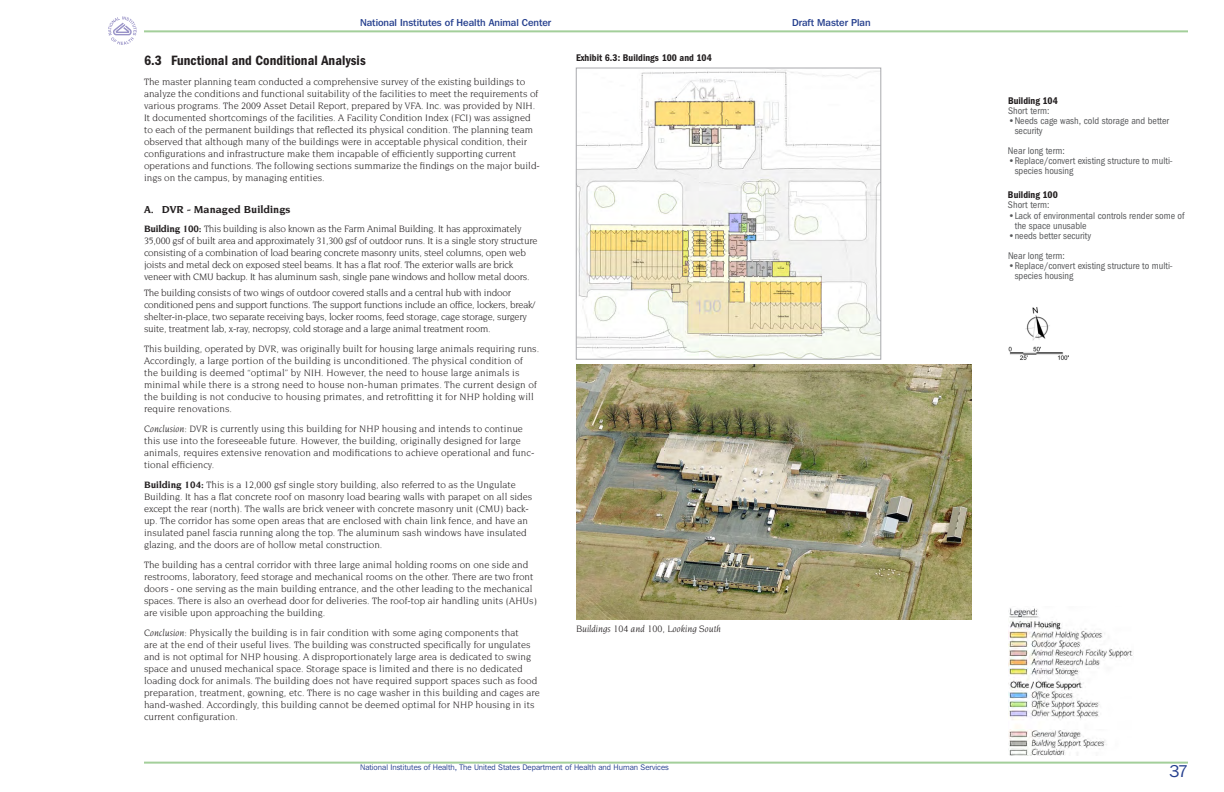
<style>
.page{position:relative;width:1224px;height:792px;background:#fff}
.page>*{position:absolute;margin:0;border:0;box-sizing:border-box;transform-origin:0 0}
.t1{font:17px "Franklin Gothic IT Cby BT";color:#253f8e}
._2-subhead_A{font:600 condensed 14px "Franklin Gothic";letter-spacing:.005em;color:#231f20}
._3-subhead_B{font:700 11px "Novarese";color:#231f20}
._0a-default_body_tex{font:10px/12px "Novarese";color:#231f20}
._0b-lettered{font:10px/12px "Novarese";letter-spacing:-.02em;color:#231f20}
._0a-default_body_tex-2{font:10px/12px "Novarese";letter-spacing:-.02em;color:#231f20}
.annotation{font:condensed 10px/10px "Franklin Gothic";color:#57585a}
.t2{font:500 10px "Franklin Gothic IT Cby BT";color:#253f8e}
._0a-default_body_tex-3{font:italic 10px "Novarese";color:#231f20}
.exhibit_title{font:600 condensed 10px "Franklin Gothic";letter-spacing:.005em;color:#231f20}
.annotation-2{font:600 condensed 10px "Franklin Gothic";letter-spacing:.005em;color:#231f20}
.t3{font:8px "Franklin Gothic IT Cby BT";color:#253f8e}
.s1{font-weight:700}
.s2{font-style:italic}
</style>
<div class="page">
<hr style="left:144px;top:30px;width:1044px;height:2px;background:#a3cf9a">
<hr style="left:144px;top:762px;width:1044px;height:2px;background:#a3cf9a">
<svg style="left:108px;top:16px;width:29px;height:29px"></svg>
<img style="left:578px;top:70px;width:301px;height:288px">
<div style="left:576px;top:68px;width:305px;height:292px;border:1px solid #a8a9ad"></div>
<img style="left:576px;top:365px;width:396px;height:255px">
<img style="left:1008px;top:608px;width:125px;height:148px">
<img style="left:1008px;top:307px;width:60px;height:53px">
<p class="t2" style="left:360px;top:16px;width:193px">National Institutes of Health Animal Center</p>
<p class="t2" style="left:792px;top:16px;width:80px">Draft Master Plan</p>
<p class="_2-subhead_A" style="left:144px;top:52px;width:223px">6.3 Functional and Conditional Analysis</p>
<p class="_0a-default_body_tex" style="left:144px;top:75px;width:397px">The master planning team conducted a comprehensive survey of the existing buildings to analyze the conditions and functional suitability of the facilities to meet the requirements of various programs. The 2009 Asset Detail Report, prepared by VFA. Inc. was provided by NIH.<br>It documented shortcomings of the facilities. A Facility Condition Index (FCI) was assigned to each of the permanent buildings that reflected its physical condition. The planning team observed that although many of the buildings were in acceptable physical condition, their configurations and infrastructure make them incapable of efficiently supporting current operations and functions. The following sections summarize the findings on the major build&shy;ings on the campus, by managing entities.</p>
<p class="_3-subhead_B" style="left:144px;top:203px;width:148px">A. DVR - Managed Buildings</p>
<p class="_0b-lettered" style="left:144px;top:223px;width:395px"><span class="s1">Building 100:</span> This building is also known as the Farm Animal Building. It has approximately 35,000 gsf of built area and approximately 31,300 gsf of outdoor runs. It is a single story structure consisting of a combination of load bearing concrete masonry units, steel columns, open web joists and metal deck on exposed steel beams. It has a flat roof. The exterior walls are brick veneer with CMU backup. It has aluminum sash, single pane windows and hollow metal doors.</p>
<p class="_0a-default_body_tex-2" style="left:144px;top:287px;width:393px">The building consists of two wings of outdoor covered stalls and a central hub with indoor conditioned pens and support functions. The support functions include an office, lockers, break/ shelter-in-place, two separate receiving bays, locker rooms, feed storage, cage storage, surgery suite, treatment lab, x-ray, necropsy, cold storage and a large animal treatment room.</p>
<p class="_0a-default_body_tex" style="left:144px;top:343px;width:397px">This building, operated by DVR, was originally built for housing large animals requiring runs.<br>Accordingly, a large portion of the building is unconditioned. The physical condition of the building is deemed “optimal” by NIH. However, the need to house large animals is minimal while there is a strong need to house non-human primates. The current design of the building is not conducive to housing primates, and retrofitting it for NHP holding will require renovations.</p>
<p class="_0a-default_body_tex" style="left:144px;top:423px;width:392px"><span class="s2">Conclusion</span>: DVR is currently using this building for NHP housing and intends to continue this use into the foreseeable future. However, the building, originally designed for large animals, requires extensive renovation and modifications to achieve operational and func&shy;tional efficiency.</p>
<p class="_0a-default_body_tex" style="left:144px;top:479px;width:390px"><span class="s1">Building 104:</span> This is a 12,000 gsf single story building, also referred to as the Ungulate Building. It has a flat concrete roof on masonry load bearing walls with parapet on all sides except the rear (north). The walls are brick veneer with concrete masonry unit (CMU) back&shy;up. The corridor has some open areas that are enclosed with chain link fence, and have an insulated panel fascia running along the top. The aluminum sash windows have insulated glazing, and the doors are of hollow metal construction.</p>
<p class="_0a-default_body_tex" style="left:144px;top:559px;width:395px">The building has a central corridor with three large animal holding rooms on one side and restrooms, laboratory, feed storage and mechanical rooms on the other. There are two front doors - one serving as the main building entrance, and the other leading to the mechanical spaces. There is also an overhead door for deliveries. The roof-top air handling units (AHUs) are visible upon approaching the building.</p>
<p class="_0a-default_body_tex" style="left:144px;top:627px;width:397px"><span class="s2">Conclusion</span>: Physically the building is in fair condition with some aging components that<br>are at the end of their useful lives. The building was constructed specifically for ungulates and is not optimal for NHP housing. A disproportionately large area is dedicated to swing space and unused mechanical space. Storage space is limited and there is no dedicated loading dock for animals. The building does not have required support spaces such as food preparation, treatment, gowning, etc. There is no cage washer in this building and cages are hand-washed. Accordingly, this building cannot be deemed optimal for NHP housing in its current configuration.</p>
<p class="exhibit_title" style="left:576px;top:52px;width:137px">Exhibit 6.3: Buildings 100 and 104</p>
<p class="_0a-default_body_tex-3" style="left:576px;top:623px;width:146px">Buildings 104 and 100, Looking South</p>
<p class="annotation-2" style="left:1008px;top:95px;width:52px">Building 104</p>
<p class="annotation" style="left:1008px;top:106px;width:43px">Short term:</p>
<p class="annotation" style="left:1015px;top:116px;width:156px;text-indent:-7px">•Needs cage wash, cold storage and better security</p>
<p class="annotation" style="left:1008px;top:146px;width:58px">Near long term:</p>
<p class="annotation" style="left:1015px;top:156px;width:159px;text-indent:-7px">•Replace/convert existing structure to multi&shy;species housing</p>
<p class="annotation-2" style="left:1008px;top:189px;width:51px">Building 100</p>
<p class="annotation" style="left:1008px;top:200px;width:43px">Short term:</p>
<p class="annotation" style="left:1015px;top:210px;width:171px;text-indent:-7px">•Lack of environmental controls render some of the space unusable</p>
<p class="annotation" style="left:1008px;top:230px;width:85px">•needs better security</p>
<p class="annotation" style="left:1008px;top:250px;width:58px">Near long term:</p>
<p class="annotation" style="left:1015px;top:260px;width:159px;text-indent:-7px">•Replace/convert existing structure to multi&shy;species housing</p>
<p class="t3" style="left:360px;top:763px;width:310px">National Institutes of Health, The United States Department of Health and Human Services</p>
<h1 class="t1" style="left:1170px;top:761px;width:20px">37</h1>
</div>
